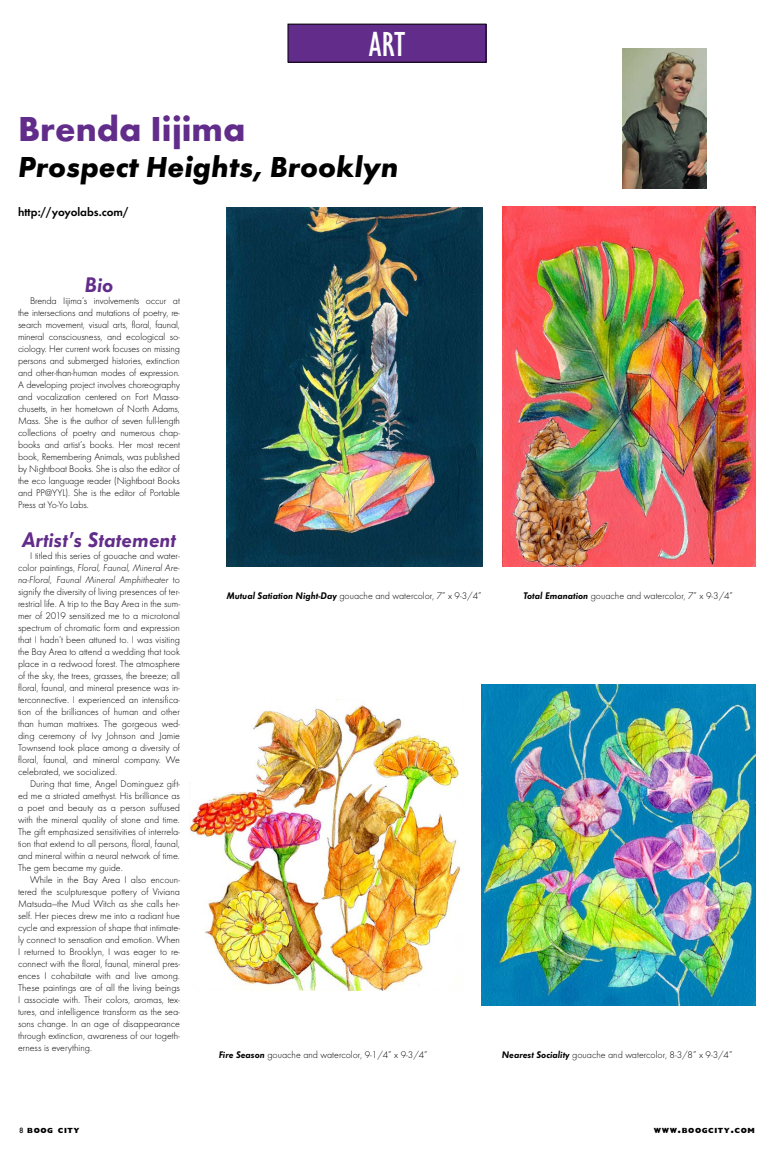
<style>
.page{position:relative;width:774px;height:1152px;background:#fff}
.page>*{position:absolute;margin:0;border:0;box-sizing:border-box;transform-origin:0 0}
.t1{font:700 36px "Futura T";color:#622d8a}
.t2{font:condensed 36px "Gill Sans";color:#fff}
.t3{font:italic 700 30px "Futura T";color:#000}
.t4{font:italic 600 22px "Futura T";color:#622d8a}
.t5{font:600 12px "Futura T";color:#000}
.t6{font:300 10px/12px "Futura T";color:#000;text-align:justify}
.t7{font:300 8.2px "Futura T";color:#000}
.t8{font:800 7.5px "M Gill Sans";letter-spacing:.075em;color:#000}
.s1{font-style:italic}
.s2{font-weight:600;font-style:italic}
.s3{font-weight:500;font-size:8px}
.s4{font-family:"Futura T";font-weight:300;font-size:8.2px}
.s5{font-size:10px}
</style>
<div class="page">
<div style="left:288px;top:24px;width:198px;height:38px;background:#622d8a"></div>
<div style="left:287px;top:24px;width:200px;height:39px;border:1px solid #000"></div>
<img style="left:623px;top:49px;width:83px;height:140px">
<img style="left:227px;top:207px;width:256px;height:360px">
<img style="left:502px;top:207px;width:254px;height:360px">
<img style="left:189px;top:705px;width:273px;height:285px">
<img style="left:482px;top:685px;width:274px;height:320px">
<h1 class="t2" style="left:369px;top:24px;width:38px">ART</h1>
<h1 class="t1" style="left:18px;top:108px;width:229px">Brenda Iijima</h1>
<h2 class="t3" style="left:18px;top:150px;width:382px">Prospect Heights, Brooklyn</h2>
<p class="t5" style="left:18px;top:205px;width:112px">http://yoyolabs.com/</p>
<h3 class="t4" style="left:84px;top:272px;width:31px">Bio</h3>
<p class="t6" style="left:18px;top:295px;width:164px;text-indent:12px">Brenda Iijima’s involvements occur at the intersections and mutations of poetry, re&shy;search movement, visual arts, floral, faunal, mineral consciousness, and ecological so&shy;ciology. Her current work focuses on missing persons and submerged histories, extinction and other-than-human modes of expression.<br>A developing project involves choreography and vocalization centered on Fort Massa&shy;chusetts, in her hometown of North Adams, Mass. She is the author of seven full-length collections of poetry and numerous chap&shy;books and artist’s books. Her most recent book, Remembering Animals, was published by Nightboat Books. She is also the editor of the eco language reader (Nightboat Books and PP@YYL). She is the editor of Portable Press at Yo-Yo Labs.</p>
<h3 class="t4" style="left:22px;top:527px;width:156px">Artist’s Statement</h3>
<p class="t6" style="left:18px;top:549px;width:164px;text-indent:12px">I titled this series of gouache and water&shy;color paintings, <span class="s1">Floral, Faunal, Mineral Are&shy;na-Floral, Faunal Mineral Amphitheater</span> to signify the diversity of living presences of ter&shy;restrial life. A trip to the Bay Area in the sum&shy;mer of 2019 sensitized me to a microtonal spectrum of chromatic form and expression that I hadn’t been attuned to. I was visiting the Bay Area to attend a wedding that took place in a redwood forest. The atmosphere of the sky, the trees, grasses, the breeze; all floral, faunal, and mineral presence was in&shy;terconnective. I experienced an intensifica&shy;tion of the brilliances of human and other than human matrixes. The gorgeous wed&shy;ding ceremony of Ivy Johnson and Jamie Townsend took place among a diversity of floral, faunal, and mineral company. We celebrated, we socialized.</p>
<p class="t6" style="left:18px;top:777px;width:164px;text-indent:12px">During that time, Angel Dominguez gift&shy;ed me a striated amethyst. His brilliance as a poet and beauty as a person suffused with the mineral quality of stone and time.<br>The gift emphasized sensitivities of interrela&shy;tion that extend to all persons, floral, faunal, and mineral within a neural network of time.<br>The gem became my guide.</p>
<p class="t6" style="left:18px;top:873px;width:164px;text-indent:12px">While in the Bay Area I also encoun&shy;tered the sculpturesque pottery of Viviana Matsuda—the Mud Witch as she calls her&shy;self. Her pieces drew me into a radiant hue cycle and expression of shape that intimate&shy;ly connect to sensation and emotion. When I returned to Brooklyn, I was eager to re&shy;connect with the floral, faunal, mineral pres&shy;ences I cohabitate with and live among.<br>These paintings are of all the living beings I associate with. Their colors, aromas, tex&shy;tures, and intelligence transform as the sea&shy;sons change. In an age of disappearance through extinction, awareness of our togeth&shy;erness is everything.</p>
<p class="t6" style="left:226px;top:590px;width:257px"><span class="s2">Mutual Satiation Night-Day</span> gouache and watercolor, 7” x 9-3/4”</p>
<p class="t6" style="left:523px;top:590px;width:211px"><span class="s2">Total Emanation</span> gouache and watercolor, 7” x 9-3/4”</p>
<p class="t6" style="left:219px;top:1049px;width:210px"><span class="s2">Fire Season</span> gouache and watercolor, 9-1/4” x 9-3/4”</p>
<p class="t6" style="left:502px;top:1049px;width:232px"><span class="s2">Nearest Sociality</span> gouache and watercolor, 8-3/8” x 9-3/4”</p>
<p class="t7" style="left:19px;top:1125px;width:33px"><span class="s3">8</span> BOOG</p>
<p class="t8" style="left:27px;top:1126px;width:43px">BOOG<span class="s4">CITY</span></p>
<p class="t8" style="left:654px;top:1126px;width:103px">WWW<span class="s5">.</span>BOOGCITY<span class="s5">.</span>COM</p>
</div>
